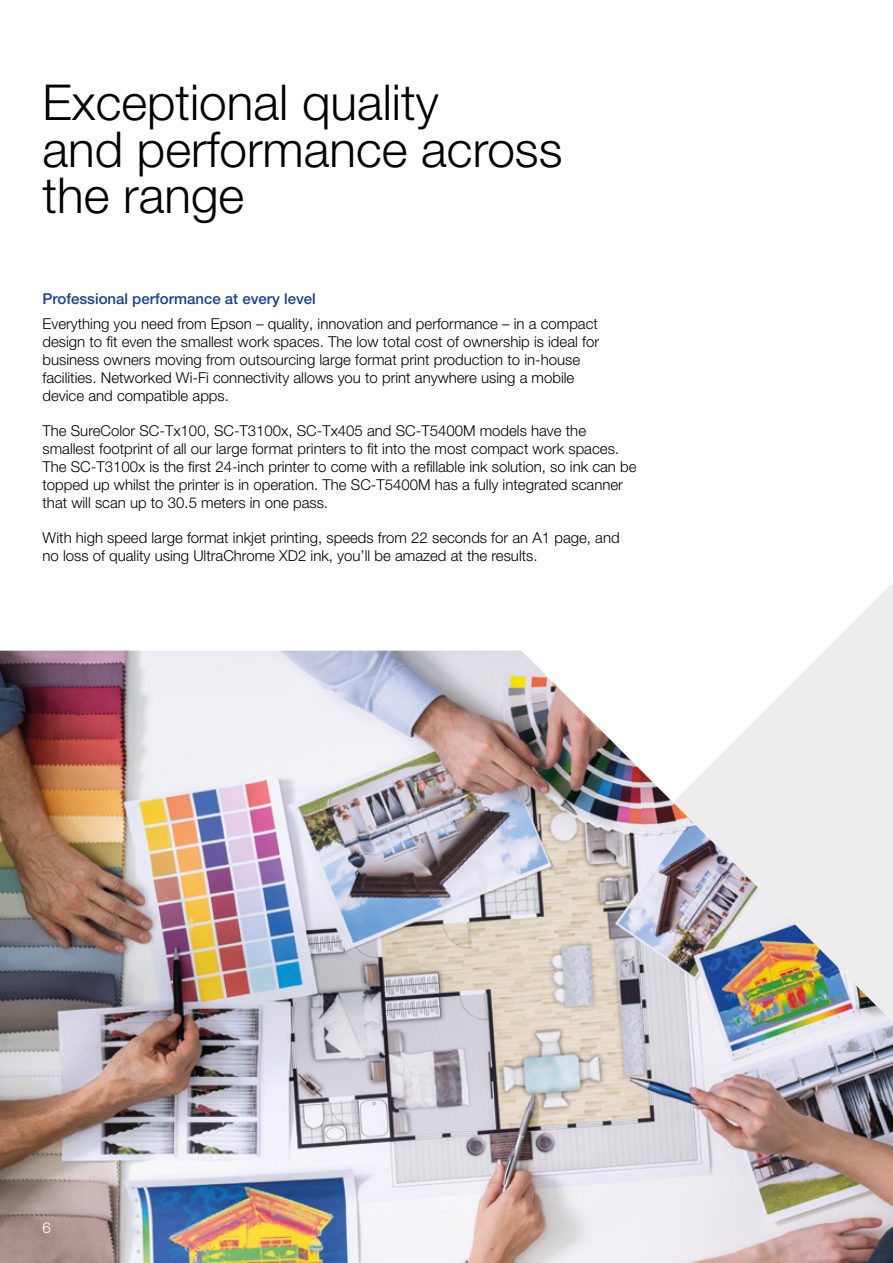
<style>
.page{position:relative;width:893px;height:1263px;background:#fff}
.page>*{position:absolute;margin:0;border:0;box-sizing:border-box;transform-origin:0 0}
.t1{font:300 49.5px/46.5px "Helvetica Neue LT Pro";color:#000}
.Brochure_Body_Copy{font:300 15px/18px "Helvetica Neue LT Pro";color:#000}
.Brochure_Small_Sub_H{font:500 15px "Helvetica Neue LT Pro";color:#164194}
.t2{font:300 15px "Helvetica Neue LT Pro";color:#fff}
</style>
<div class="page">
<svg style="left:279px;top:583px;width:614px;height:68px"></svg>
<img style="left:0;top:651px;width:893px;height:612px">
<p class="t1" style="left:43px;top:78px;width:521px">Exceptional quality<br>and performance across the range</p>
<p class="Brochure_Small_Sub_H" style="left:43px;top:290px;width:275px">Professional performance at every level</p>
<p class="Brochure_Body_Copy" style="left:43px;top:314px;width:558px">Everything you need from Epson – quality, innovation and performance – in a compact design to fit even the smallest work spaces. The low total cost of ownership is ideal for business owners moving from outsourcing large format print production to in-house facilities. Networked Wi-Fi connectivity allows you to print anywhere using a mobile device and compatible apps.</p>
<p class="Brochure_Body_Copy" style="left:43px;top:421px;width:596px">The SureColor SC-Tx100, SC-T3100x, SC-Tx405 and SC-T5400M models have the smallest footprint of all our large format printers to fit into the most compact work spaces.<br>The SC-T3100x is the first 24-inch printer to come with a refillable ink solution, so ink can be topped up whilst the printer is in operation. The SC-T5400M has a fully integrated scanner that will scan up to 30.5 meters in one pass.</p>
<p class="Brochure_Body_Copy" style="left:43px;top:528px;width:579px">With high speed large format inkjet printing, speeds from 22 seconds for an A1 page, and no loss of quality using UltraChrome XD2 ink, you’ll be amazed at the results.</p>
<p class="t2" style="left:43px;top:1219px;width:10px">6</p>
</div>
